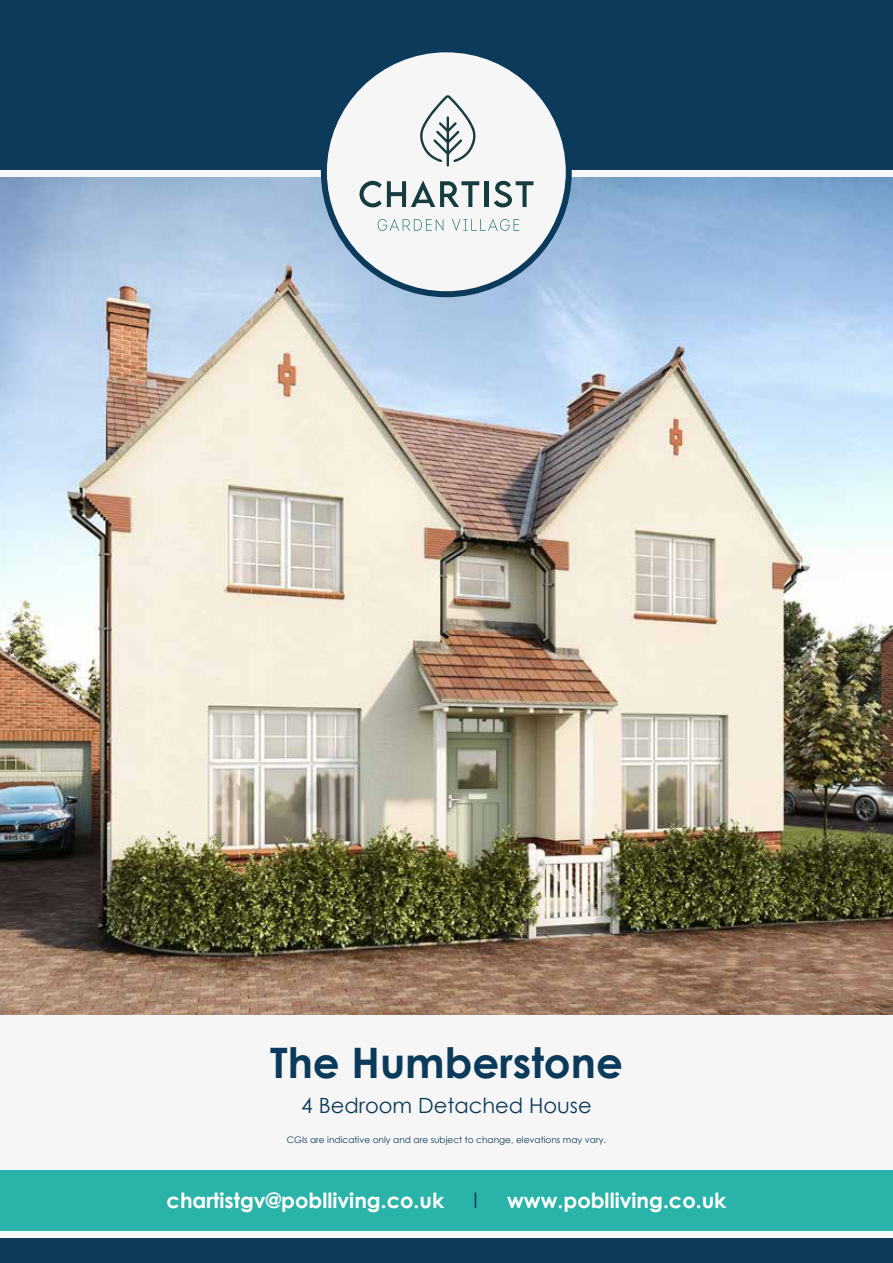
<style>
.page{position:relative;width:893px;height:1263px;background:#f6f6f6}
.page>*{position:absolute;margin:0;border:0;box-sizing:border-box;transform-origin:0 0}
.t1{font:700 42px "Century Gothic";color:#0b3a5a}
.t2{font:700 21px "Century Gothic";color:#fff}
.t3{font:21px "Century Gothic";color:#0b3a5a}
.t4{font:9px "Century Gothic";color:#0b3a5a}
</style>
<div class="page">
<div style="left:0;top:1170px;width:893px;height:61px;background:#2ab4a9"></div>
<div style="left:0;top:0;width:893px;height:170px;background:#0b3a5a"></div>
<div style="left:0;top:1238px;width:893px;height:25px;background:#0b3a5a"></div>
<img style="left:0;top:178px;width:893px;height:836px">
<div style="left:324px;top:49px;width:245px;height:245px;background:#f6f6f6;border-radius:50%"></div>
<div style="left:321px;top:46px;width:251px;height:251px;border:6px solid #0b3a5a;border-radius:50%"></div>
<svg style="left:359px;top:181px;width:120px;height:26px"></svg>
<hr style="left:484px;top:181px;width:4px;height:26px;background:#173c40">
<svg style="left:494px;top:181px;width:39px;height:26px"></svg>
<svg style="left:378px;top:219px;width:65px;height:12px"></svg>
<svg style="left:452px;top:219px;width:67px;height:12px"></svg>
<svg style="left:420px;top:95px;width:56px;height:72px"></svg>
<h1 class="t1" style="left:270px;top:1037px;width:354px">The Humberstone</h1>
<h2 class="t3" style="left:301px;top:1093px;width:292px">4 Bedroom Detached House</h2>
<p class="t4" style="left:287px;top:1134px;width:321px">CGIs are indicative only and are subject to change, elevations may vary.</p>
<h2 class="t2" style="left:167px;top:1187px;width:279px">chartistgv@poblliving.co.uk</h2>
<h2 class="t3" style="left:474px;top:1188px;width:6px">l</h2>
<h2 class="t2" style="left:507px;top:1187px;width:221px">www.poblliving.co.uk</h2>
</div>
